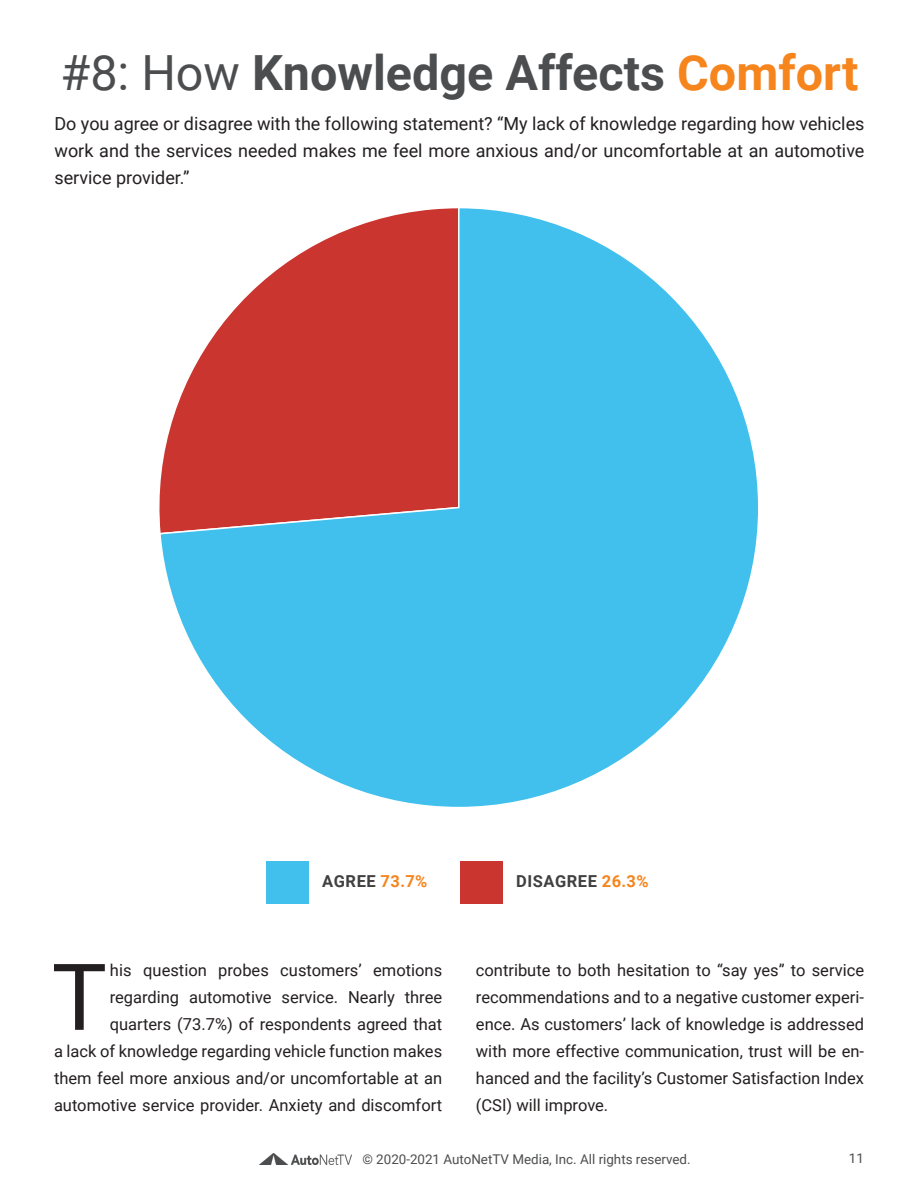
<style>
.page{position:relative;width:918px;height:1188px;background:#fff}
.page>*{position:absolute;margin:0;border:0;box-sizing:border-box;transform-origin:0 0}
.t1{font:92.4px "Roboto";color:#231f20}
.t2{font:700 48.45px "Roboto";color:#4c4d4f}
.t3{font:18px/27px "Roboto";color:#231f20;text-align:justify}
.t4{font:16.5px/27px "Roboto";color:#231f20;text-align:right}
.t5{font:700 16.5px "Roboto";letter-spacing:.035em;color:#404040}
.t6{font:13.35px "Roboto";color:#4c4d4f}
.s1{font-weight:400}
.s2{color:#f6851e}
.s3{color:#f5851e}
</style>
<div class="page">
<img style="left:260px;top:1154px;width:92px;height:10px">
<div style="left:266px;top:861px;width:43px;height:43px;background:#41c0ed"></div>
<div style="left:460px;top:861px;width:42px;height:43px;background:#ca362f"></div>
<svg style="left:159px;top:208px;width:599px;height:599px"></svg>
<p class="t2" style="left:60px;top:39px;width:799px"><span class="s1">#8: How</span> Knowledge Affects <span class="s2">Comfort</span></p>
<p class="t3" style="left:54px;top:109px;width:812px">Do you agree or disagree with the following statement? “My lack of knowledge regarding how vehicles work and the services needed makes me feel more anxious and/or uncomfortable at an automotive service provider.”</p>
<p class="t5" style="left:322px;top:870px;width:107px">AGREE <span class="s3">73.7%</span></p>
<p class="t5" style="left:516px;top:870px;width:134px">DISAGREE <span class="s3">26.3%</span></p>
<p class="t4" style="left:54px;top:956px;width:390px">his question probes customers’ emotions regarding automotive service. Nearly three quarters (73.7%) of respondents agreed that<br>a lack of knowledge regarding vehicle function makes them feel more anxious and/or uncomfortable at an automotive service provider. Anxiety and discomfort</p>
<p class="t4" style="left:476px;top:956px;width:390px;text-align:justify">contribute to both hesitation to “say yes” to service recommendations and to a negative customer experi&shy;ence. As customers’ lack of knowledge is addressed with more effective communication, trust will be en&shy;hanced and the facility’s Customer Satisfaction Index (CSI) will improve.</p>
<p class="t1" style="left:52px;top:932px;width:57px">T</p>
<p class="t6" style="left:362px;top:1150px;width:330px">© 2020-2021 AutoNetTV Media, Inc. All rights reserved.</p>
<p class="t6" style="left:849px;top:1148px;width:17px">11</p>
</div>
